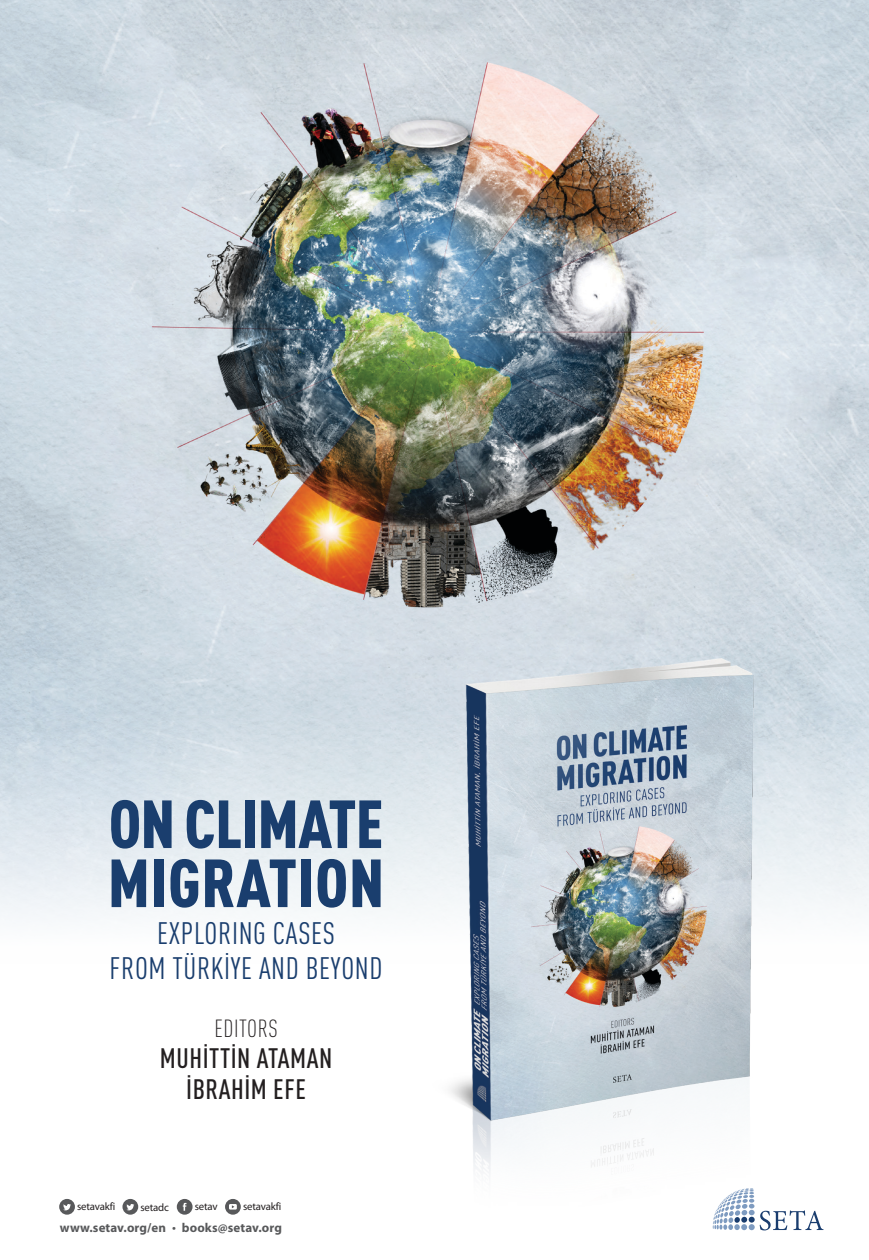
<style>
.page{position:relative;width:869px;height:1260px;background:#fff}
.page>*{position:absolute;margin:0;border:0;box-sizing:border-box;transform-origin:0 0}
.t1{font:900 condensed 66.85px/59px "DIN Pro";color:#1a3e6e}
.t2{font:condensed 30.62px/35px "DIN Pro";letter-spacing:.02em;color:#1a3e6e;text-align:center}
.t3{font:500 condensed 27.82px/31.3px "DIN Pro";letter-spacing:.02em;color:#231f20;text-align:center}
.t4{font:300 condensed 24.5px "DIN Pro";letter-spacing:.02em;color:#231f20}
.t5{font:700 12.95px "Myriad Pro";letter-spacing:.005em;color:#58595b}
.t6{font:10.85px "Myriad Pro";letter-spacing:-.015em;color:#231f20}
.s1{font-weight:400;font-size:13.83px}
</style>
<div class="page">
<img style="left:0;top:0;width:868px;height:920px">
<img style="left:385px;top:634px;width:458px;height:597px">
<div style="left:177px;top:1199px;width:15px;height:16px;background:#58595b;border-radius:50%"></div>
<svg style="left:183px;top:1203px;width:3px;height:8px"></svg>
<div style="left:59px;top:1199px;width:16px;height:16px;background:#58595b;border-radius:50%"></div>
<svg style="left:63px;top:1204px;width:8px;height:6px"></svg>
<svg style="left:122px;top:1199px;width:16px;height:16px"></svg>
<svg style="left:126px;top:1204px;width:8px;height:6px"></svg>
<div style="left:225px;top:1199px;width:16px;height:16px;background:#58595b;border-radius:50%"></div>
<svg style="left:229px;top:1204px;width:8px;height:6px"></svg>
<p class="t1" style="left:108px;top:794px;width:278px">ONCLIMATE<br>MIGRATION</p>
<p class="t2" style="left:110px;top:915px;width:274px">EXPLORING CASES<br>FROM TÜRKİYE AND BEYOND</p>
<p class="t4" style="left:214px;top:1014px;width:65px">EDITORS</p>
<p class="t3" style="left:160px;top:1042px;width:174px">MUHİTTİN ATAMAN<br>İBRAHİM EFE</p>
<p class="t6" style="left:77px;top:1200px;width:40px">setavakfi</p>
<p class="t6" style="left:140px;top:1200px;width:30px">setadc</p>
<p class="t6" style="left:195px;top:1200px;width:24px">setav</p>
<p class="t6" style="left:243px;top:1200px;width:40px">setavakfi</p>
<p class="t5" style="left:172px;top:1219px;width:111px"><span class="s1">•</span> books@setav.org</p>
<p class="t5" style="left:60px;top:1219px;width:108px">www.setav.org/en</p>
</div>
